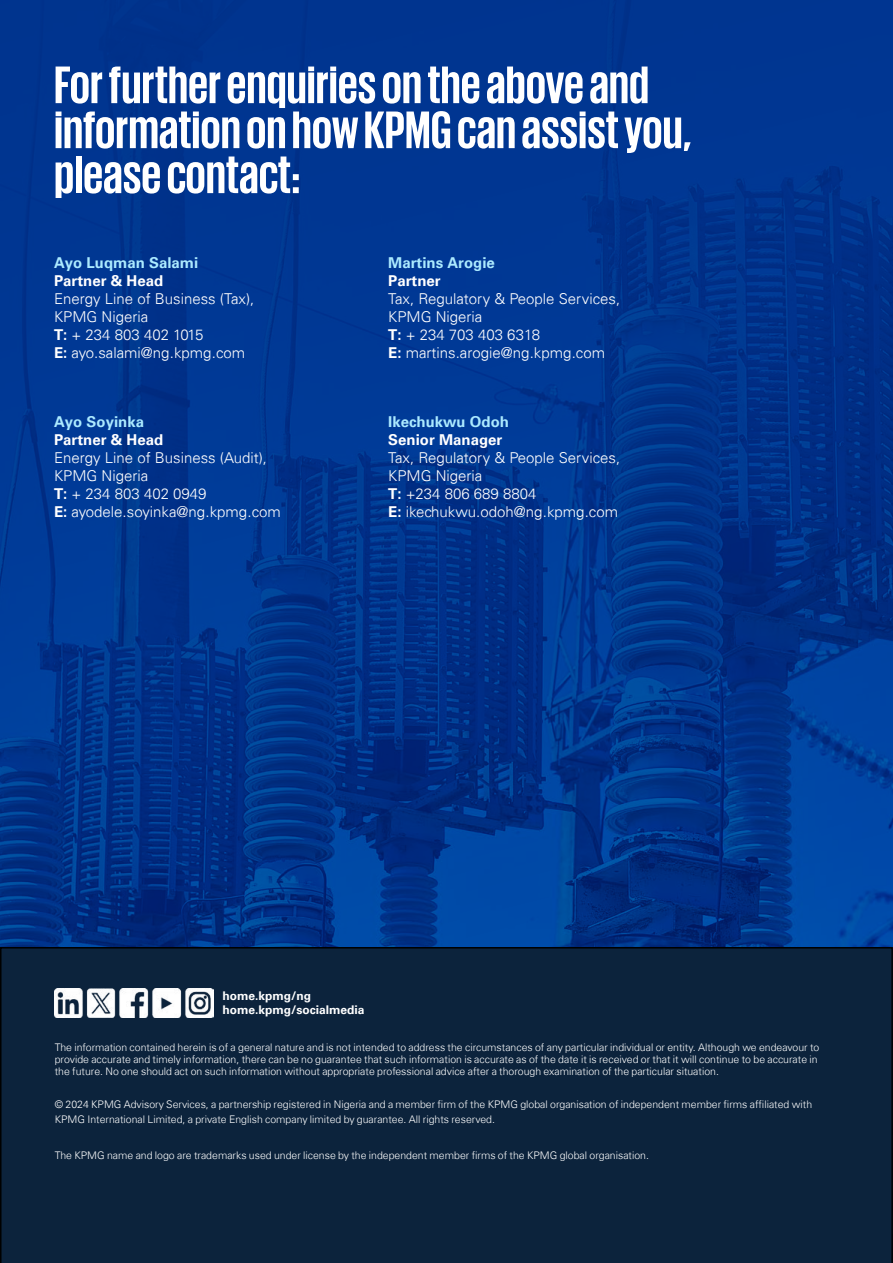
<style>
.page{position:relative;width:893px;height:1263px;background:#fff}
.page>*{position:absolute;margin:0;border:0;box-sizing:border-box;transform-origin:0 0}
.t1{font:700 54px/45px "KPMG";color:#fff}
.t2{font:300 15px/18px "Univers 45";color:#fff}
.t3{font:700 15px "Univers";color:#aceaff}
.t4{font:700 15px "Univers";color:#fff}
.t5{font:700 12px/14.4px "Univers";color:#fff}
.t6{font:300 10.5px/12px "Universfor KPMG";color:#fff}
.s1{font-family:"Univers";font-weight:700}
</style>
<div class="page">
<img style="left:0;top:0;width:893px;height:947px">
<div style="left:0;top:947px;width:893px;height:316px;background:#0c233c"></div>
<img style="left:54px;top:989px;width:159px;height:28px">
<h1 class="t1" style="left:54px;top:61px;width:639px">For further enquiries on the above and information on how KPMG can assist you, please contact:</h1>
<h2 class="t3" style="left:54px;top:254px;width:146px">Ayo Luqman Salami</h2>
<h2 class="t4" style="left:54px;top:272px;width:111px">Partner &amp; Head</h2>
<h2 class="t2" style="left:54px;top:289px;width:202px">Energy Line of Business (Tax),<br>KPMG Nigeria<br><span class="s1">T:</span> + 234 803 402 1015<br><span class="s1">E:</span> ayo.salami@ng.kpmg.com</h2>
<h2 class="t3" style="left:54px;top:413px;width:92px">Ayo Soyinka</h2>
<h2 class="t4" style="left:54px;top:431px;width:111px">Partner &amp; Head</h2>
<h2 class="t2" style="left:54px;top:449px;width:228px">Energy Line of Business (Audit),<br>KPMG Nigeria<br><span class="s1">T:</span> + 234 803 402 0949<br><span class="s1">E:</span> ayodele.soyinka@ng.kpmg.com</h2>
<h2 class="t3" style="left:388px;top:254px;width:108px">Martins Arogie</h2>
<h2 class="t4" style="left:388px;top:272px;width:54px">Partner</h2>
<h2 class="t2" style="left:388px;top:289px;width:234px">Tax, Regulatory &amp; People Services,<br>KPMG Nigeria<br><span class="s1">T:</span> + 234 703 403 6318<br><span class="s1">E:</span> martins.arogie@ng.kpmg.com</h2>
<h2 class="t3" style="left:388px;top:413px;width:122px">Ikechukwu Odoh</h2>
<h2 class="t4" style="left:388px;top:431px;width:116px">Senior Manager</h2>
<h2 class="t2" style="left:388px;top:449px;width:234px">Tax, Regulatory &amp; People Services,<br>KPMG Nigeria<br><span class="s1">T:</span> +234 806 689 8804<br><span class="s1">E:</span> ikechukwu.odoh@ng.kpmg.com</h2>
<p class="t5" style="left:222px;top:989px;width:144px">home.kpmg/ng home.kpmg/socialmedia</p>
<p class="t6" style="left:55px;top:1041px;width:766px">The information contained herein is of a general nature and is not intended to address the circumstances of any particular individual or entity. Although we endeavour to provide accurate and timely information, there can be no guarantee that such information is accurate as of the date it is received or that it will continue to be accurate in the future. No one should act on such information without appropriate professional advice after a thorough examination of the particular situation.</p>
<p class="t6" style="left:55px;top:1097px;width:759px;line-height:15px">© 2024 KPMG Advisory Services, a partnership registered in Nigeria and a member firm of the KPMG global organisation of independent member firms affiliated with<br>KPMG International Limited, a private English company limited by guarantee. All rights reserved.</p>
<p class="t6" style="left:55px;top:1149px;width:596px">The KPMG name and logo are trademarks used under license by the independent member firms of the KPMG global organisation.</p>
</div>
